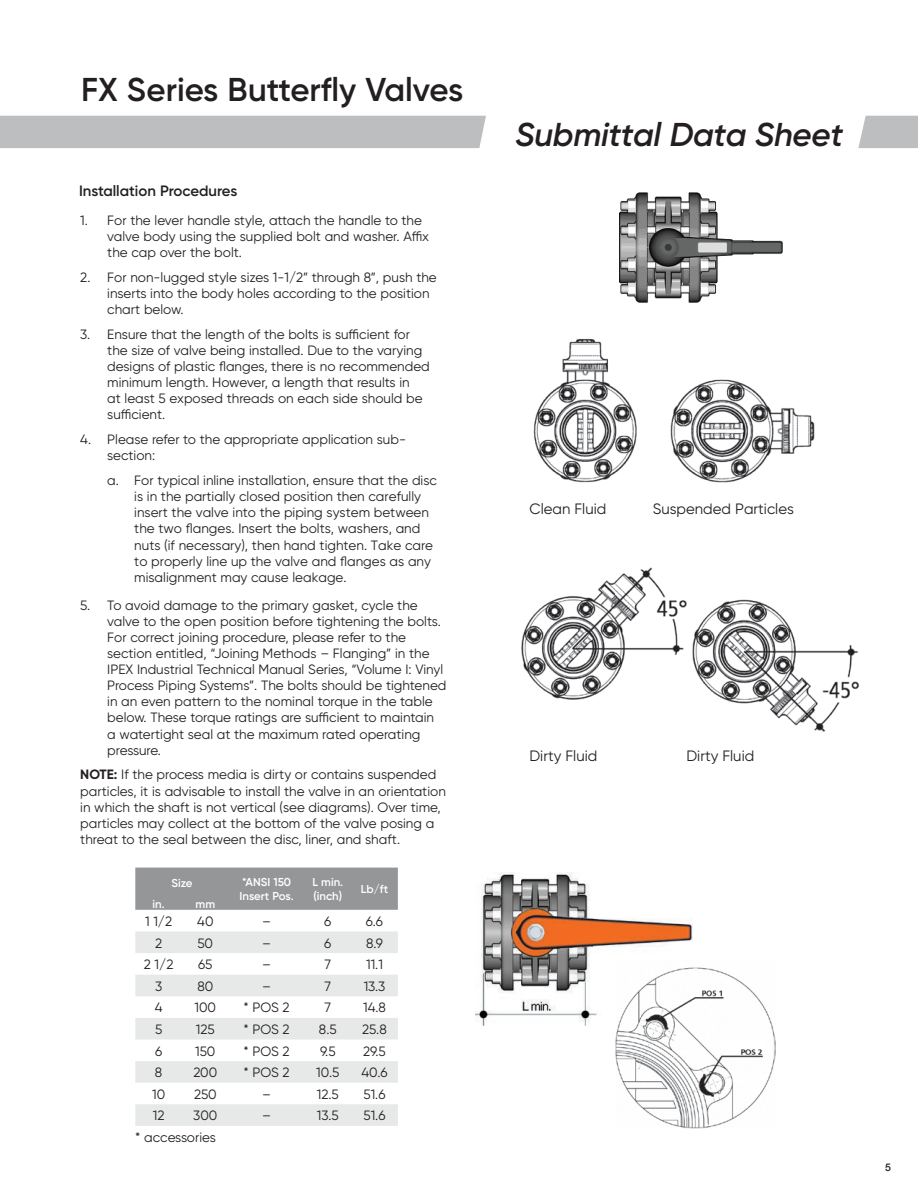
<style>
.page{position:relative;width:918px;height:1188px;background:#fff}
.page>*{position:absolute;margin:0;border:0;box-sizing:border-box;transform-origin:0 0}
.t1{font:600 33px "Gilroy";color:#231f20}
.t2{font:italic 600 33px "Gilroy";letter-spacing:-.01em;color:#231f20}
.t3{font:15px "Gilroy";color:#231f20}
.t4{font:600 15px "Gilroy";color:#231f20}
.t5{font:13.5px/16px "Gilroy";color:#231f20}
.t6{font:600 11.55px/13.8px "Gilroy";color:#fff}
.t7{font:500 10.5px "Helvetica Neue LT";color:#231f20}
.s1{font-weight:700}
</style>
<div class="page">
<svg style="left:858px;top:116px;width:60px;height:32px;background:#c0c2c4"></svg>
<div style="left:0;top:116px;width:486px;height:32px;background:#bcbec0"></div>
<img style="left:619px;top:192px;width:164px;height:111px">
<img style="left:533px;top:338px;width:282px;height:145px">
<img style="left:521px;top:567px;width:338px;height:165px">
<img style="left:475px;top:873px;width:218px;height:152px">
<div style="left:605px;top:960px;width:181px;height:178px;background:#fff"></div>
<img style="left:615px;top:967px;width:161px;height:161px">
<div style="left:135px;top:868px;width:263px;height:42px;background:#949698"></div>
<svg style="left:135px;top:931px;width:263px;height:195px;fill:#e7e8e8"></svg>
<h1 class="t1" style="left:81px;top:69px;width:384px">FX Series Butterfly Valves</h1>
<p class="t4" style="left:79px;top:182px;width:160px">Installation Procedures</p>
<p class="t5" style="left:107px;top:212px;width:323px;text-indent:-27px">1. For the lever handle style, attach the handle to the valve body using the supplied bolt and washer. Affix the cap over the bolt.</p>
<p class="t5" style="left:107px;top:269px;width:331px;text-indent:-27px">2. For non-lugged style sizes 1-1/2” through 8”, push the inserts into the body holes according to the position chart below.</p>
<p class="t5" style="left:107px;top:326px;width:324px;text-indent:-27px">3. Ensure that the length of the bolts is sufficient for the size of valve being installed. Due to the varying designs of plastic flanges, there is no recommended minimum length. However, a length that results in<br>at least 5 exposed threads on each side should be sufficient.</p>
<p class="t5" style="left:107px;top:431px;width:300px;text-indent:-27px">4. Please refer to the appropriate application sub&shy;section:</p>
<p class="t5" style="left:134px;top:472px;width:304px;text-indent:-27px">a. For typical inline installation, ensure that the disc is in the partially closed position then carefully insert the valve into the piping system between the two flanges. Insert the bolts, washers, and nuts (if necessary), then hand tighten. Take care to properly line up the valve and flanges as any misalignment may cause leakage.</p>
<p class="t5" style="left:107px;top:597px;width:341px;text-indent:-27px">5. To avoid damage to the primary gasket, cycle the valve to the open position before tightening the bolts.<br>For correct joining procedure, please refer to the section entitled, “Joining Methods – Flanging” in the IPEX Industrial Technical Manual Series, “Volume I: Vinyl Process Piping Systems”. The bolts should be tightened in an even pattern to the nominal torque in the table below. These torque ratings are sufficient to maintain<br>a watertight seal at the maximum rated operating pressure.</p>
<p class="t5" style="left:80px;top:767px;width:367px"><span class="s1">NOTE:</span> If the process media is dirty or contains suspended particles, it is advisable to install the valve in an orientation in which the shaft is not vertical (see diagrams). Over time, particles may collect at the bottom of the valve posing a threat to the seal between the disc, liner, and shaft.</p>
<p class="t6" style="left:171px;top:876px;width:23px">Size</p>
<p class="t6" style="left:240px;top:875px;width:56px">*ANSI 150<br>Insert Pos.</p>
<p class="t6" style="left:313px;top:875px;width:32px">L min. (inch)</p>
<p class="t6" style="left:361px;top:882px;width:29px">Lb/ft</p>
<p class="t6" style="left:153px;top:897px;width:14px">in.</p>
<p class="t6" style="left:196px;top:897px;width:21px">mm</p>
<p class="t5" style="left:145px;top:913px;width:29px">1 1/2</p>
<p class="t5" style="left:197px;top:913px;width:18px">40</p>
<p class="t5" style="left:262px;top:913px;width:10px">–</p>
<p class="t5" style="left:324px;top:913px;width:9px">6</p>
<p class="t5" style="left:366px;top:913px;width:19px">6.6</p>
<p class="t5" style="left:155px;top:935px;width:9px">2</p>
<p class="t5" style="left:198px;top:935px;width:17px">50</p>
<p class="t5" style="left:262px;top:935px;width:10px">–</p>
<p class="t5" style="left:324px;top:935px;width:9px">6</p>
<p class="t5" style="left:366px;top:935px;width:18px">8.9</p>
<p class="t5" style="left:144px;top:956px;width:31px">2 1/2</p>
<p class="t5" style="left:198px;top:956px;width:16px">65</p>
<p class="t5" style="left:262px;top:956px;width:10px">–</p>
<p class="t5" style="left:325px;top:956px;width:8px">7</p>
<p class="t5" style="left:366px;top:956px;width:18px">11.1</p>
<p class="t5" style="left:155px;top:978px;width:9px">3</p>
<p class="t5" style="left:197px;top:978px;width:17px">80</p>
<p class="t5" style="left:262px;top:978px;width:10px">–</p>
<p class="t5" style="left:325px;top:978px;width:8px">7</p>
<p class="t5" style="left:364px;top:978px;width:23px">13.3</p>
<p class="t5" style="left:155px;top:1000px;width:9px">4</p>
<p class="t5" style="left:195px;top:1000px;width:23px">100</p>
<p class="t5" style="left:244px;top:1000px;width:47px">* POS 2</p>
<p class="t5" style="left:325px;top:1000px;width:8px">7</p>
<p class="t5" style="left:363px;top:1000px;width:24px">14.8</p>
<p class="t5" style="left:155px;top:1021px;width:9px">5</p>
<p class="t5" style="left:196px;top:1021px;width:20px">125</p>
<p class="t5" style="left:244px;top:1021px;width:47px">* POS 2</p>
<p class="t5" style="left:319px;top:1021px;width:19px">8.5</p>
<p class="t5" style="left:362px;top:1021px;width:26px">25.8</p>
<p class="t5" style="left:155px;top:1043px;width:9px">6</p>
<p class="t5" style="left:195px;top:1043px;width:22px">150</p>
<p class="t5" style="left:244px;top:1043px;width:47px">* POS 2</p>
<p class="t5" style="left:320px;top:1043px;width:17px">9.5</p>
<p class="t5" style="left:363px;top:1043px;width:24px">29.5</p>
<p class="t5" style="left:155px;top:1064px;width:9px">8</p>
<p class="t5" style="left:193px;top:1064px;width:25px">200</p>
<p class="t5" style="left:244px;top:1064px;width:47px">* POS 2</p>
<p class="t5" style="left:316px;top:1064px;width:25px">10.5</p>
<p class="t5" style="left:361px;top:1064px;width:28px">40.6</p>
<p class="t5" style="left:152px;top:1086px;width:15px">10</p>
<p class="t5" style="left:194px;top:1086px;width:24px">250</p>
<p class="t5" style="left:262px;top:1086px;width:10px">–</p>
<p class="t5" style="left:317px;top:1086px;width:24px">12.5</p>
<p class="t5" style="left:364px;top:1086px;width:24px">51.6</p>
<p class="t5" style="left:153px;top:1108px;width:13px">12</p>
<p class="t5" style="left:193px;top:1108px;width:26px">300</p>
<p class="t5" style="left:262px;top:1108px;width:10px">–</p>
<p class="t5" style="left:317px;top:1108px;width:23px">13.5</p>
<p class="t5" style="left:364px;top:1108px;width:24px">51.6</p>
<p class="t5" style="left:135px;top:1129px;width:82px">* accessories</p>
<h1 class="t2" style="left:516px;top:114px;width:329px">Submittal Data Sheet</h1>
<p class="t3" style="left:530px;top:500px;width:78px">Clean Fluid</p>
<p class="t3" style="left:653px;top:500px;width:143px">Suspended Particles</p>
<p class="t3" style="left:530px;top:746px;width:69px">Dirty Fluid</p>
<p class="t3" style="left:687px;top:746px;width:69px">Dirty Fluid</p>
<p class="t7" style="left:885px;top:1161px;width:7px">5</p>
</div>
